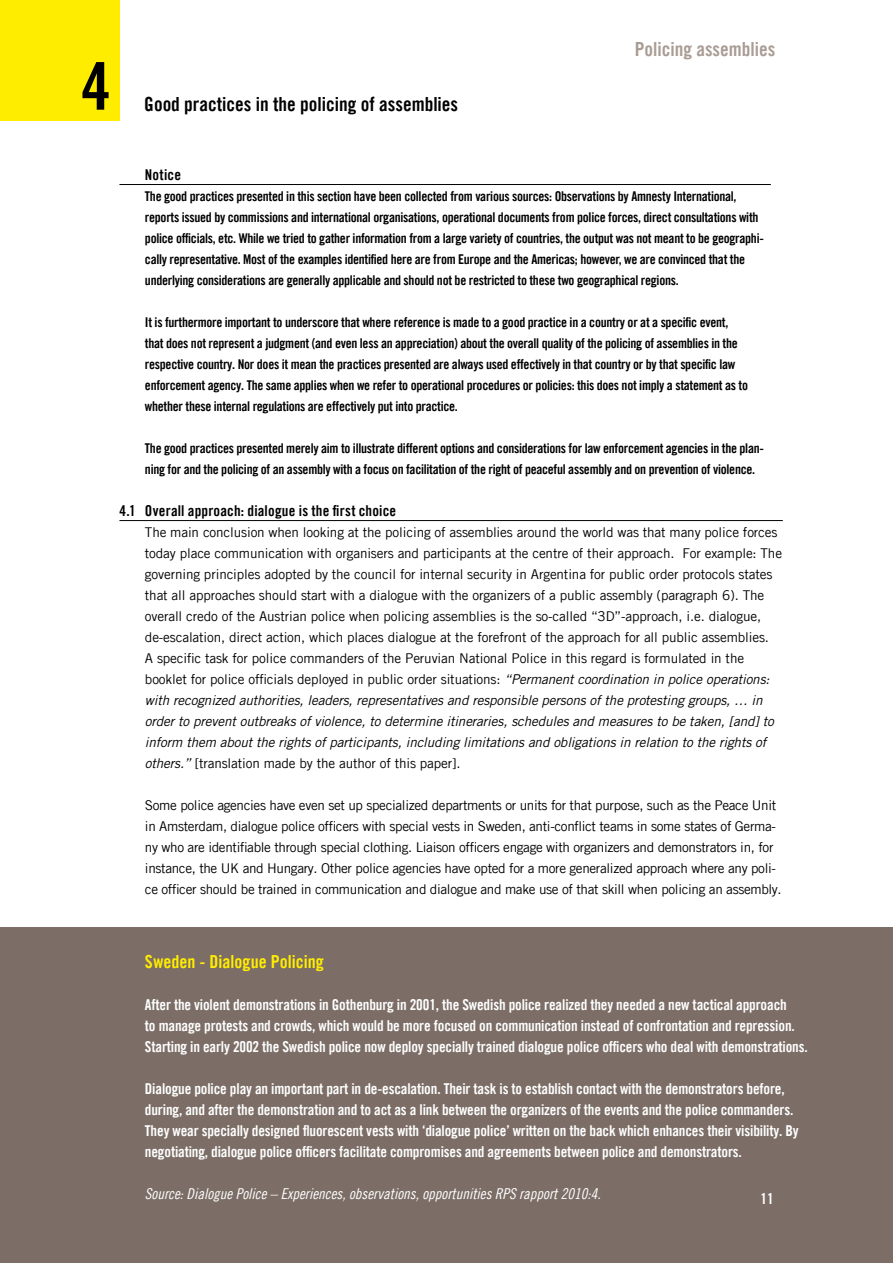
<style>
.page{position:relative;width:893px;height:1263px;background:#fff}
.page>*{position:absolute;margin:0;border:0;box-sizing:border-box;transform-origin:0 0}
.t1{font:66px "Amnesty Trade Gothic Bd Cn 20";color:#000}
.t2{font:19.5px "Amnesty Trade Gothic Bd Cn 20";color:#000}
.t3{font:19.5px "Amnesty Trade Gothic Bd Cn 20";color:#a89c94}
.t4{font:18px "Amnesty Trade Gothic Bd Cn 20";color:#ffed00}
.t5{font:15px/21px "Amnesty Trade Gothic Bd Cn 20";letter-spacing:-.01em;color:#fff}
.t6{font:15px "Amnesty Trade Gothic Cn 18 Obl";color:#fff}
.t7{font:15px "Amnesty Trade Gothic Bd Cn 20";letter-spacing:.01em;color:#000}
.t8{font:13.5px/21px "Amnesty Trade Gothic";letter-spacing:-.01em;color:#000}
.t9{font:13.5px/21px "Amnesty Trade Gothic Bd Cn 20";letter-spacing:-.02em;color:#000}
.s1{font-style:italic}
</style>
<div class="page">
<div style="left:0;top:0;width:119px;height:121px;background:#ffed00"></div>
<hr style="left:119px;top:184px;width:652px;height:1px;background:#000">
<hr style="left:119px;top:520px;width:664px;height:1px;background:#000">
<div style="left:0;top:927px;width:893px;height:336px;background:#7c6e67"></div>
<h1 class="t1" style="left:81px;top:46px;width:31px">4</h1>
<h2 class="t2" style="left:144px;top:92px;width:315px">Good practices in the policing of assemblies</h2>
<h2 class="t3" style="left:635px;top:38px;width:142px">Policing assemblies</h2>
<p class="t7" style="left:145px;top:166px;width:38px">Notice</p>
<p class="t9" style="left:145px;top:186px;width:620px">The good practices presented in this section have been collected from various sources: Observations by Amnesty International, reports issued by commissions and international organisations, operational documents from police forces, direct consultations with police officials, etc. While we tried to gather information from a large variety of countries, the output was not meant to be geographi&shy;cally representative. Most of the examples identified here are from Europe and the Americas; however, we are convinced that the underlying considerations are generally applicable and should not be restricted to these two geographical regions.</p>
<p class="t9" style="left:145px;top:312px;width:605px">It is furthermore important to underscore that where reference is made to a good practice in a country or at a specific event, that does not represent a judgment (and even less an appreciation) about the overall quality of the policing of assemblies in the respective country. Nor does it mean the practices presented are always used effectively in that country or by that specific law enforcement agency. The same applies when we refer to operational procedures or policies: this does not imply a statement as to whether these internal regulations are effectively put into practice.</p>
<p class="t9" style="left:145px;top:438px;width:620px">The good practices presented merely aim to illustrate different options and considerations for law enforcement agencies in the plan&shy;ning for and the policing of an assembly with a focus on facilitation of the right of peaceful assembly and on prevention of violence.</p>
<p class="t7" style="left:119px;top:502px;width:278px">4.1 Overall approach: dialogue is the first choice</p>
<p class="t8" style="left:145px;top:522px;width:639px">The main conclusion when looking at the policing of assemblies around the world was that many police forces today place communication with organisers and participants at the centre of their approach. For example: The governing principles adopted by the council for internal security in Argentina for public order protocols states that all approaches should start with a dialogue with the organizers of a public assembly (paragraph 6). The overall credo of the Austrian police when policing assemblies is the so-called “3D”-approach, i.e. dialogue, de-escalation, direct action, which places dialogue at the forefront of the approach for all public assemblies.<br>A specific task for police commanders of the Peruvian National Police in this regard is formulated in the booklet for police officials deployed in public order situations: <span class="s1">“Permanent coordination in police operations: with recognized authorities, leaders, representatives and responsible persons of the protesting groups, … in order to prevent outbreaks of violence, to determine itineraries, schedules and measures to be taken, [and] to inform them about the rights of participants, including limitations and obligations in relation to the rights of others.”</span> [translation made by the author of this paper].</p>
<p class="t8" style="left:145px;top:795px;width:638px">Some police agencies have even set up specialized departments or units for that purpose, such as the Peace Unit in Amsterdam, dialogue police officers with special vests in Sweden, anti-conflict teams in some states of Germa&shy;ny who are identifiable through special clothing. Liaison officers engage with organizers and demonstrators in, for instance, the UK and Hungary. Other police agencies have opted for a more generalized approach where any poli&shy;ce officer should be trained in communication and dialogue and make use of that skill when policing an assembly.</p>
<h3 class="t4" style="left:145px;top:950px;width:180px">Sweden - Dialogue Policing</h3>
<p class="t5" style="left:145px;top:994px;width:664px">After the violent demonstrations in Gothenburg in 2001, the Swedish police realized they needed a new tactical approach<br>to manage protests and crowds, which would be more focused on communication instead of confrontation and repression.<br>Starting in early 2002 the Swedish police now deploy specially trained dialogue police officers who deal with demonstrations.</p>
<p class="t5" style="left:145px;top:1078px;width:655px">Dialogue police play an important part in de-escalation. Their task is to establish contact with the demonstrators before, during, and after the demonstration and to act as a link between the organizers of the events and the police commanders.<br>They wear specially designed fluorescent vests with ‘dialogue police’ written on the back which enhances their visibility. By negotiating, dialogue police officers facilitate compromises and agreements between police and demonstrators.</p>
<p class="t6" style="left:145px;top:1184px;width:457px">Source: Dialogue Police – Experiences, observations, opportunities RPS rapport 2010:4.</p>
<p class="t5" style="left:761px;top:1188px;width:15px">11</p>
</div>
